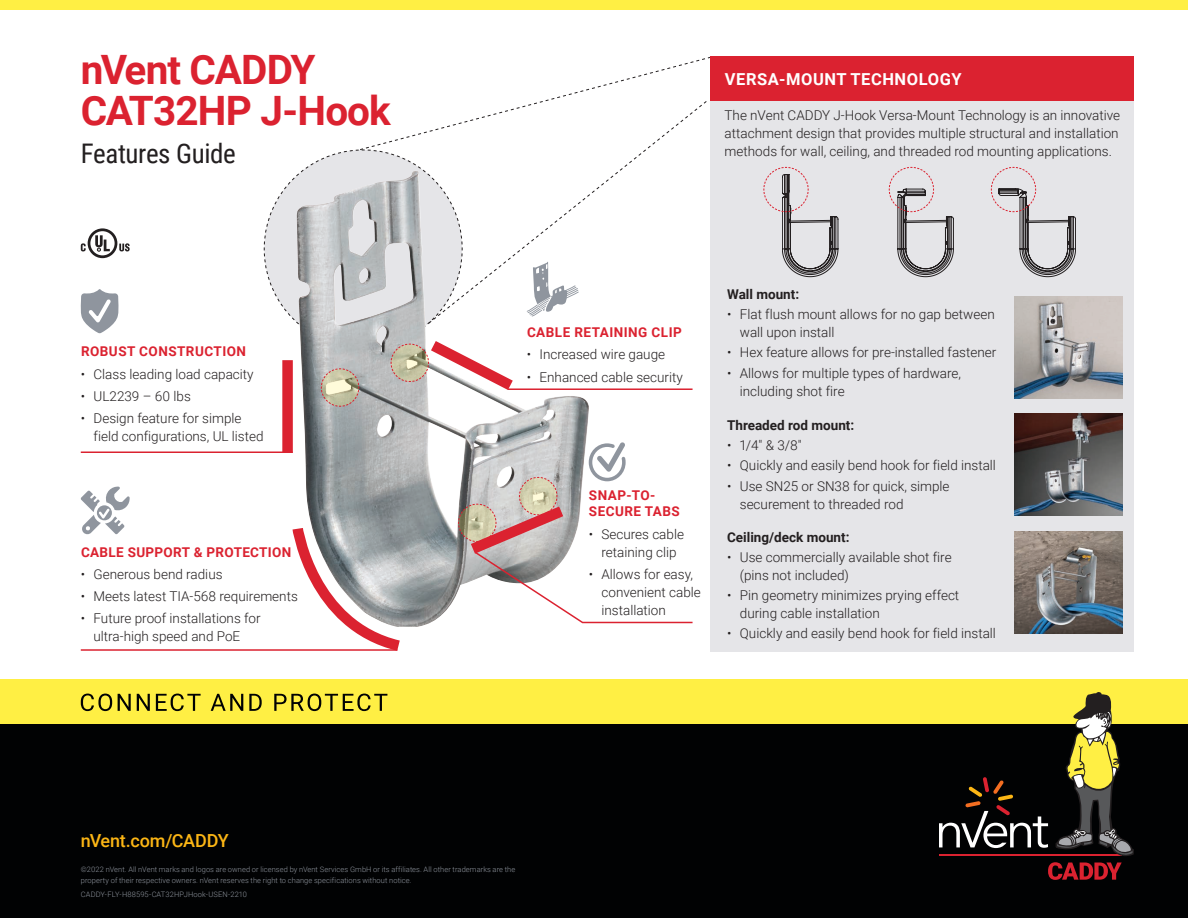
<style>
.page{position:relative;width:1188px;height:918px;background:#fff}
.page>*{position:absolute;margin:0;border:0;box-sizing:border-box;transform-origin:0 0}
.Pg1_Product_Name_-_n{font:700 40.5px/40.5px "Roboto";letter-spacing:-.025em;color:#db2230}
.Product_Description{font:27px "Roboto Condensed";letter-spacing:-.015em;color:#231f20}
.URL_Page___Red__Foot{font:500 18px "Roboto";letter-spacing:-.01em;color:#fcb615}
.Bodytext_1{font:700 16.5px "Roboto";letter-spacing:.035em;color:#fff}
.Bodytext_1-2{font:300 13.5px/18px "Roboto";color:#231f20}
.Subhead{font:700 13.5px/16.5px "Roboto";letter-spacing:.035em;color:#db2230}
.Subhead_L-2{font:700 13.5px "Roboto";color:#231f20}
.Copyright_Standards{font:300 7.5px/10.5px "Roboto";letter-spacing:.01em;color:#8f959e}
</style>
<div class="page">
<div style="left:711px;top:57px;width:423px;height:595px;background:#e5e5e8"></div>
<div style="left:0;top:724px;width:1188px;height:194px;background:#010203"></div>
<div style="left:0;top:679px;width:1188px;height:45px;background:#ffef44"></div>
<div style="left:0;top:0;width:1188px;height:10px;background:#ffef44"></div>
<svg style="left:81px;top:694px;width:306px;height:17px"></svg>
<svg style="left:939px;top:692px;width:195px;height:188px"></svg>
<img style="left:1014px;top:297px;width:109px;height:102px">
<img style="left:1014px;top:413px;width:109px;height:102px">
<img style="left:1014px;top:532px;width:109px;height:101px">
<img style="left:303px;top:407px;width:286px;height:220px">
<div style="left:282px;top:360px;width:11px;height:93px;background:#db2230"></div>
<svg style="left:292px;top:518px;width:119px;height:133px"></svg>
<hr style="left:81px;top:452px;width:212px;height:1px;background:#db2230">
<hr style="left:81px;top:649px;width:316px;height:2px;background:#db2230">
<div style="left:711px;top:57px;width:423px;height:44px;background:#db2230"></div>
<svg style="left:81px;top:486px;width:49px;height:49px"></svg>
<svg style="left:81px;top:289px;width:38px;height:44px"></svg>
<svg style="left:763px;top:167px;width:76px;height:110px"></svg>
<svg style="left:889px;top:167px;width:65px;height:110px"></svg>
<svg style="left:991px;top:167px;width:85px;height:110px"></svg>
<svg style="left:263px;top:56px;width:449px;height:351px"></svg>
<svg style="left:458px;top:442px;width:235px;height:182px"></svg>
<svg style="left:81px;top:228px;width:49px;height:30px"></svg>
<p class="Pg1_Product_Name_-_n" style="left:81px;top:48px;width:312px">nVent CADDY<br>CAT32HP J-Hook</p>
<p class="Product_Description" style="left:81px;top:134px;width:157px">Features Guide</p>
<p class="Subhead" style="left:81px;top:343px;width:167px">ROBUST CONSTRUCTION</p>
<p class="Bodytext_1-2" style="left:81px;top:364px;width:174px">• Class leading load capacity</p>
<p class="Bodytext_1-2" style="left:81px;top:387px;width:112px">• UL2239 – 60 lbs</p>
<p class="Bodytext_1-2" style="left:94px;top:409px;width:172px;text-indent:-13px">• Design feature for simple field configurations, UL listed</p>
<p class="Subhead" style="left:81px;top:543px;width:212px">CABLE SUPPORT &amp; PROTECTION</p>
<p class="Bodytext_1-2" style="left:81px;top:564px;width:143px">• Generous bend radius</p>
<p class="Bodytext_1-2" style="left:81px;top:587px;width:219px">• Meets latest TIA-568 requirements</p>
<p class="Bodytext_1-2" style="left:81px;top:609px;width:181px;text-align:center">• Future proof installations for ultra-high speed and PoE</p>
<p class="Bodytext_1" style="left:725px;top:68px;width:238px">VERSA-MOUNT TECHNOLOGY</p>
<p class="Bodytext_1-2" style="left:725px;top:106px;width:397px;text-align:justify">The nVent CADDY J-Hook Versa-Mount Technology is an innovative attachment design that provides multiple structural and installation methods for wall, ceiling, and threaded rod mounting applications.</p>
<p class="Subhead" style="left:527px;top:324px;width:156px">CABLE RETAINING CLIP</p>
<p class="Bodytext_1-2" style="left:527px;top:345px;width:140px">• Increased wire gauge</p>
<p class="Bodytext_1-2" style="left:527px;top:367px;width:158px">• Enhanced cable security</p>
<p class="Subhead" style="left:589px;top:486px;width:92px">SNAP-TO-<br>SECURE TABS</p>
<p class="Bodytext_1-2" style="left:589px;top:524px;width:97px;text-align:center">• Secures cable retaining clip</p>
<p class="Bodytext_1-2" style="left:601px;top:564px;width:101px;text-indent:-13px">• Allows for easy, convenient cable installation</p>
<p class="Subhead_L-2" style="left:727px;top:285px;width:74px">Wall mount:</p>
<p class="Bodytext_1-2" style="left:740px;top:305px;width:256px;text-indent:-13px">• Flat flush mount allows for no gap between wall upon install</p>
<p class="Bodytext_1-2" style="left:727px;top:343px;width:271px">• Hex feature allows for pre-installed fastener</p>
<p class="Bodytext_1-2" style="left:740px;top:363px;width:223px;text-indent:-13px">• Allows for multiple types of hardware, including shot fire</p>
<p class="Subhead_L-2" style="left:727px;top:416px;width:129px">Threaded rod mount:</p>
<p class="Bodytext_1-2" style="left:727px;top:436px;width:76px">• 1/4" &amp; 3/8"</p>
<p class="Bodytext_1-2" style="left:727px;top:456px;width:270px">• Quickly and easily bend hook for field install</p>
<p class="Bodytext_1-2" style="left:740px;top:476px;width:211px;text-indent:-13px">• Use SN25 or SN38 for quick, simple securement to threaded rod</p>
<p class="Subhead_L-2" style="left:727px;top:527px;width:124px">Ceiling/deck mount:</p>
<p class="Bodytext_1-2" style="left:740px;top:548px;width:213px;text-indent:-13px">• Use commercially available shot fire (pins not included)</p>
<p class="Bodytext_1-2" style="left:740px;top:586px;width:221px;text-indent:-13px">• Pin geometry minimizes prying effect during cable installation</p>
<p class="Bodytext_1-2" style="left:727px;top:624px;width:270px">• Quickly and easily bend hook for field install</p>
<p class="URL_Page___Red__Foot" style="left:81px;top:828px;width:149px">nVent.com/CADDY</p>
<p class="Copyright_Standards" style="left:81px;top:864px;width:436px">©2022 nVent. All nVent marks and logos are owned or licensed by nVent Services GmbH or its affiliates. All other trademarks are the property of their respective owners. nVent reserves the right to change specifications without notice.</p>
<p class="Copyright_Standards" style="left:81px;top:889px;width:168px">CADDY-FLY-H88595-CAT32HPJHook-USEN-2210</p>
</div>
